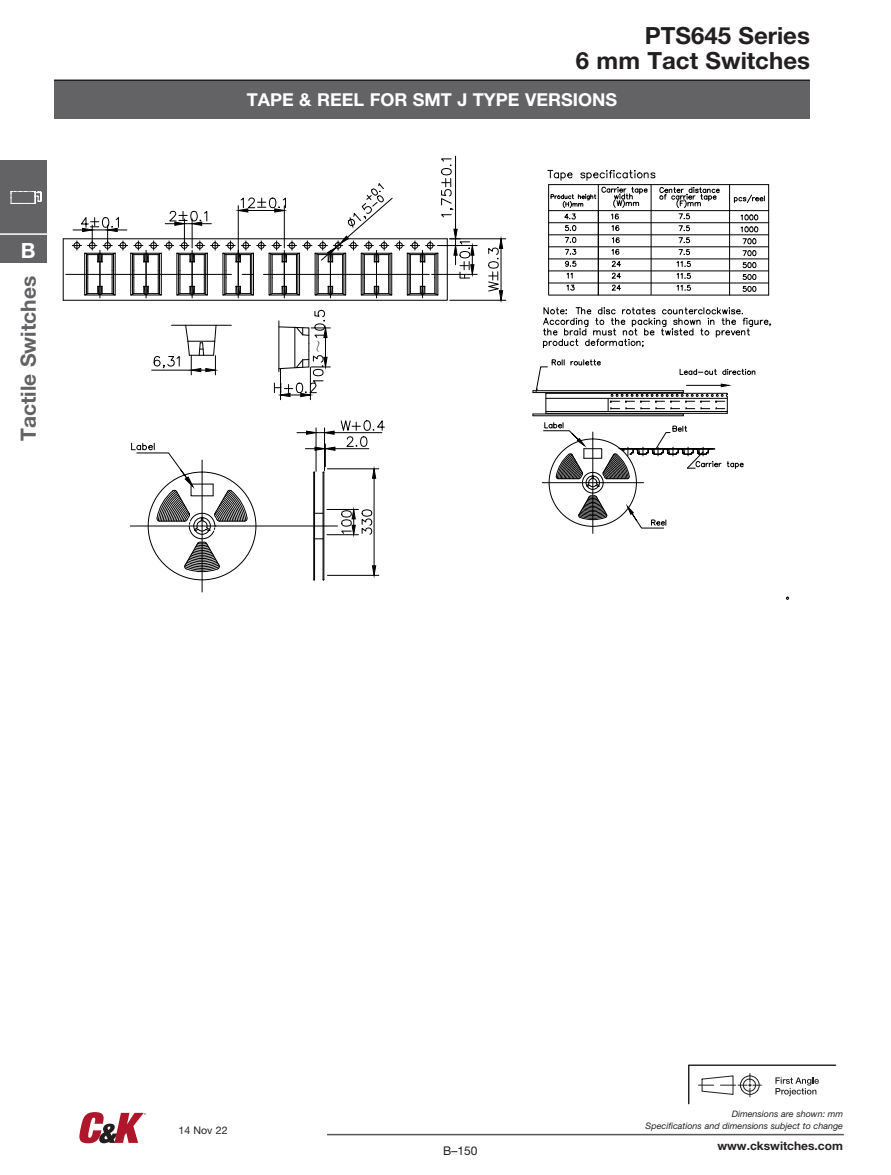
<style>
.page{position:relative;width:891px;height:1175px;background:#fff}
.page>*{position:absolute;margin:0;border:0;box-sizing:border-box;transform-origin:0 0}
.Page_head_right{font:700 23.7px "Helvetica Neue LT Std";color:#231f20}
.t1{font:700 21px "Helvetica Neue LT Std";color:#636366}
.t2{font:700 21px "Helvetica Neue LT Std";color:#fff}
.Category_head_-_wht{font:700 17.85px "Helvetica Neue LT Std";color:#fff}
.t3{font:13.65px "Sim Sun";color:#000}
.t4{font:12px "Helvetica Neue LT Std";color:#231f20}
.t5{font:700 11.85px "Helvetica Neue LT Std";color:#231f20}
.footer-url{font:10.5px "Helvetica Neue LT Std";color:#231f20}
.t6{font:italic 8.85px/11.9px "Helvetica Neue LT Std";color:#231f20;text-align:right}
</style>
<div class="page">
<div style="left:0;top:160px;width:47px;height:102px;background:#636366"></div>
<svg style="left:10px;top:191px;width:32px;height:13px"></svg>
<hr style="left:0;top:233px;width:47px;height:2px;background:#fff">
<hr style="left:327px;top:1133px;width:517px;height:2px;background:#57585a">
<svg style="left:79px;top:1112px;width:67px;height:31px"></svg>
<hr style="left:54px;top:80px;width:756px;height:1px;background:#231f20">
<div style="left:54px;top:81px;width:756px;height:37px;background:#636366"></div>
<hr style="left:549px;top:184px;width:220px;height:1px;background:#000">
<hr style="left:549px;top:210px;width:220px;height:1px;background:#000">
<hr style="left:549px;top:222px;width:220px;height:1px;background:#000">
<hr style="left:549px;top:234px;width:220px;height:1px;background:#000">
<hr style="left:549px;top:246px;width:220px;height:1px;background:#000">
<hr style="left:549px;top:259px;width:220px;height:1px;background:#000">
<hr style="left:549px;top:271px;width:220px;height:1px;background:#000">
<hr style="left:549px;top:283px;width:220px;height:1px;background:#000">
<hr style="left:549px;top:295px;width:220px;height:1px;background:#000">
<hr style="left:548px;top:185px;width:1px;height:110px;background:#000">
<hr style="left:598px;top:185px;width:1px;height:110px;background:#000">
<svg style="left:548px;top:170px;width:25px;height:10px"></svg>
<svg style="left:580px;top:170px;width:75px;height:10px"></svg>
<hr style="left:729px;top:185px;width:1px;height:110px;background:#000">
<hr style="left:768px;top:185px;width:1px;height:110px;background:#000">
<hr style="left:651px;top:185px;width:1px;height:110px;background:#000">
<hr style="left:172px;top:325px;width:59px;height:1px;background:#000">
<hr style="left:202px;top:526px;width:1px;height:66px;background:#000">
<hr style="left:313px;top:472px;width:1px;height:107px;background:#000">
<hr style="left:314px;top:472px;width:1px;height:107px;background:#000">
<hr style="left:324px;top:472px;width:1px;height:107px;background:#000">
<hr style="left:323px;top:472px;width:1px;height:107px;background:#000">
<hr style="left:130px;top:526px;width:207px;height:1px;background:#000">
<hr style="left:542px;top:482px;width:101px;height:1px;background:#000">
<hr style="left:593px;top:432px;width:1px;height:101px;background:#000">
<svg style="left:551px;top:194px;width:45px;height:25px"></svg>
<svg style="left:602px;top:187px;width:46px;height:32px"></svg>
<hr style="left:450px;top:300px;width:56px;height:1px;background:#000">
<hr style="left:450px;top:238px;width:56px;height:1px;background:#000">
<svg style="left:487px;top:237px;width:16px;height:65px"></svg>
<hr style="left:432px;top:274px;width:45px;height:1px;background:#000">
<hr style="left:437px;top:245px;width:40px;height:1px;background:#000">
<hr style="left:455px;top:156px;width:1px;height:73px;background:#000">
<svg style="left:63px;top:158px;width:411px;height:142px"></svg>
<hr style="left:152px;top:370px;width:39px;height:1px;background:#000">
<svg style="left:154px;top:325px;width:64px;height:50px"></svg>
<hr style="left:280px;top:369px;width:1px;height:31px;background:#000">
<hr style="left:310px;top:367px;width:1px;height:33px;background:#000">
<svg style="left:274px;top:310px;width:56px;height:87px"></svg>
<svg style="left:131px;top:443px;width:116px;height:129px"></svg>
<hr style="left:335px;top:448px;width:34px;height:1px;background:#000">
<svg style="left:305px;top:444px;width:30px;height:29px"></svg>
<hr style="left:327px;top:509px;width:31px;height:1px;background:#000">
<hr style="left:327px;top:534px;width:31px;height:1px;background:#000">
<svg style="left:341px;top:507px;width:15px;height:30px"></svg>
<hr style="left:327px;top:575px;width:52px;height:1px;background:#000">
<hr style="left:327px;top:468px;width:52px;height:1px;background:#000">
<hr style="left:374px;top:478px;width:1px;height:88px;background:#000">
<svg style="left:372px;top:565px;width:4px;height:12px"></svg>
<svg style="left:372px;top:467px;width:4px;height:11px"></svg>
<svg style="left:362px;top:509px;width:10px;height:26px"></svg>
<hr style="left:316px;top:428px;width:1px;height:43px;background:#000">
<hr style="left:324px;top:428px;width:1px;height:43px;background:#000">
<hr style="left:334px;top:432px;width:48px;height:1px;background:#000">
<svg style="left:297px;top:431px;width:38px;height:3px"></svg>
<svg style="left:341px;top:420px;width:44px;height:27px"></svg>
<svg style="left:727px;top:461px;width:17px;height:7px"></svg>
<svg style="left:543px;top:422px;width:178px;height:106px"></svg>
<svg style="left:533px;top:359px;width:222px;height:57px"></svg>
<svg style="left:565px;top:225px;width:11px;height:6px"></svg>
<svg style="left:612px;top:225px;width:7px;height:6px"></svg>
<svg style="left:565px;top:237px;width:11px;height:6px"></svg>
<svg style="left:612px;top:237px;width:8px;height:6px"></svg>
<svg style="left:565px;top:249px;width:11px;height:6px"></svg>
<svg style="left:659px;top:187px;width:61px;height:32px"></svg>
<svg style="left:679px;top:225px;width:11px;height:6px"></svg>
<svg style="left:679px;top:237px;width:11px;height:6px"></svg>
<svg style="left:679px;top:249px;width:11px;height:6px"></svg>
<svg style="left:677px;top:261px;width:14px;height:6px"></svg>
<svg style="left:611px;top:249px;width:10px;height:29px"></svg>
<svg style="left:565px;top:261px;width:11px;height:17px"></svg>
<svg style="left:677px;top:273px;width:14px;height:18px"></svg>
<svg style="left:611px;top:284px;width:10px;height:6px"></svg>
<svg style="left:567px;top:284px;width:8px;height:6px"></svg>
<svg style="left:734px;top:194px;width:31px;height:9px"></svg>
<svg style="left:741px;top:214px;width:17px;height:6px"></svg>
<svg style="left:741px;top:226px;width:17px;height:6px"></svg>
<svg style="left:743px;top:238px;width:13px;height:6px"></svg>
<svg style="left:743px;top:250px;width:13px;height:6px"></svg>
<svg style="left:743px;top:262px;width:13px;height:6px"></svg>
<svg style="left:743px;top:274px;width:13px;height:6px"></svg>
<svg style="left:743px;top:286px;width:13px;height:6px"></svg>
<svg style="left:543px;top:307px;width:228px;height:40px"></svg>
<svg style="left:688px;top:1064px;width:148px;height:40px"></svg>
<h2 class="t2" style="left:21px;top:237px;width:16px">B</h2>
<h2 class="t1" style="left:15px;top:441px;width:167px;rotate:-90deg">Tactile Switches</h2>
<p class="Page_head_right" style="left:645px;top:21px;width:167px">PTS645 Series</p>
<p class="Page_head_right" style="left:576px;top:46px;width:236px">6 mm Tact Switches</p>
<p class="Category_head_-_wht" style="left:247px;top:88px;width:372px">TAPE &amp; REEL FOR SMT J TYPE VERSIONS</p>
<p class="t3" style="left:311px;top:353px;width:15px;rotate:-90deg">～</p>
<p class="footer-url" style="left:178px;top:1124px;width:51px">14 Nov 22</p>
<h3 class="t4" style="left:443px;top:1143px;width:36px">B–150</h3>
<p class="t6" style="left:646px;top:1107px;width:199px">Dimensions are shown: mm<br>Specifications and dimensions subject to change</p>
<h3 class="t5" style="left:717px;top:1138px;width:127px">www.ckswitches.com</h3>
</div>
